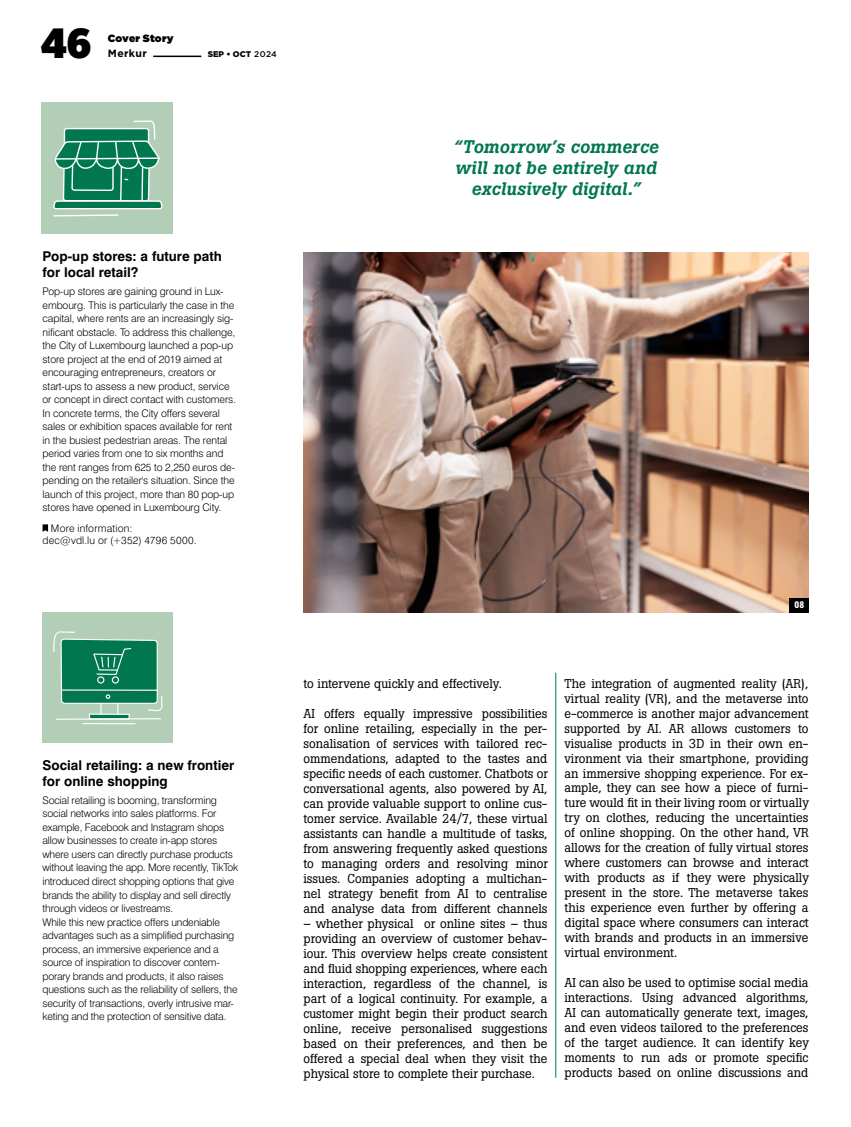
<style>
.page{position:relative;width:851px;height:1127px;background:#fff}
.page>*{position:absolute;margin:0;border:0;box-sizing:border-box;transform-origin:0 0}
.t1{font:900 42px "Gotham Narrow";color:#000}
.t2{font:italic 500 18px/21px "Boton Pro";letter-spacing:.005em;color:#00774e;text-align:center}
.t3{font:700 13.5px/16.5px "Swiss 721 BT";color:#000}
.t4{font:12.75px/15px "Boton Pro";color:#000;text-align:justify}
.t5{font:300 10.5px/13.5px "Swiss 721 BT";letter-spacing:-.02em;color:#000}
.t6{font:300 10.5px/12px "Swiss 721 BT";letter-spacing:.02em;color:#000}
.t7{font:10.5px "Gotham Ultra";letter-spacing:.02em;color:#000}
.t8{font:700 10.5px "Gotham";letter-spacing:.035em;color:#000}
.t9{font:900 condensed 9px "Swiss 721 BT";color:#fff}
.t10{font:900 8.25px "Gotham";color:#000}
.s1{font-weight:500}
</style>
<div class="page">
<hr style="left:153px;top:56px;width:48px;height:1px;background:#000">
<svg style="left:43px;top:524px;width:5px;height:8px"></svg>
<hr style="left:555px;top:673px;width:1px;height:405px;background:#00774e">
<img style="left:303px;top:253px;width:505px;height:360px">
<div style="left:789px;top:598px;width:19px;height:15px;background:#000"></div>
<div style="left:43px;top:613px;width:130px;height:130px;background:#b3ceb6"></div>
<div style="left:41px;top:102px;width:132px;height:132px;background:#b3ceb6"></div>
<svg style="left:53px;top:120px;width:110px;height:97px"></svg>
<svg style="left:53px;top:631px;width:110px;height:94px"></svg>
<h1 class="t1" style="left:41px;top:14px;width:52px">46</h1>
<p class="t7" style="left:108px;top:33px;width:67px">Cover Story</p>
<p class="t8" style="left:108px;top:48px;width:40px">Merkur</p>
<p class="t10" style="left:208px;top:50px;width:70px">SEP • OCT <span class="s1">2024</span></p>
<p class="t3" style="left:43px;top:248px;width:181px">Pop-up stores: a future path for local retail?</p>
<p class="t5" style="left:43px;top:284px;width:195px">Pop-up stores are gaining ground in Lux&shy;embourg. This is particularly the case in the capital, where rents are an increasingly sig&shy;nificant obstacle. To address this challenge, the City of Luxembourg launched a pop-up store project at the end of 2019 aimed at encouraging entrepreneurs, creators or start-ups to assess a new product, service or concept in direct contact with customers.<br>In concrete terms, the City offers several sales or exhibition spaces available for rent in the busiest pedestrian areas. The rental period varies from one to six months and the rent ranges from 625 to 2,250 euros de&shy;pending on the retailer's situation. Since the launch of this project, more than 80 pop-up stores have opened in Luxembourg City.</p>
<p class="t6" style="left:43px;top:522px;width:155px;text-indent:8px">More information:<br>dec@vdl.lu or (+352) 4796 5000.</p>
<p class="t3" style="left:43px;top:756px;width:193px">Social retailing: a new frontier for online shopping</p>
<p class="t5" style="left:43px;top:793px;width:197px">Social retailing is booming, transforming social networks into sales platforms. For example, Facebook and Instagram shops allow businesses to create in-app stores where users can directly purchase products without leaving the app. More recently, TikTok introduced direct shopping options that give brands the ability to display and sell directly through videos or livestreams.<br>While this new practice offers undeniable advantages such as a simplified purchasing process, an immersive experience and a source of inspiration to discover contem&shy;porary brands and products, it also raises questions such as the reliability of sellers, the security of transactions, overly intrusive mar&shy;keting and the protection of sensitive data.</p>
<h2 class="t2" style="left:453px;top:136px;width:206px">“Tomorrow’s commerce will not be entirely and exclusively digital.”</h2>
<p class="t9" style="left:794px;top:600px;width:11px">08</p>
<p class="t4" style="left:303px;top:676px;width:200px">to intervene quickly and effectively.</p>
<p class="t4" style="left:303px;top:706px;width:246px">AI offers equally impressive possibilities for online retailing, especially in the per&shy;sonalisation of services with tailored rec&shy;ommendations, adapted to the tastes and specific needs of each customer. Chatbots or conversational agents, also powered by AI, can provide valuable support to online cus&shy;tomer service. Available 24/7, these virtual assistants can handle a multitude of tasks, from answering frequently asked questions to managing orders and resolving minor issues. Companies adopting a multichan&shy;nel strategy benefit from AI to centralise and analyse data from different channels</p>
<p class="t4" style="left:303px;top:916px;width:246px">– whether physical or online sites – thus providing an overview of customer behav&shy;iour. This overview helps create consistent and fluid shopping experiences, where each interaction, regardless of the channel, is part of a logical continuity. For example, a customer might begin their product search online, receive personalised suggestions based on their preferences, and then be offered a special deal when they visit the physical store to complete their purchase.</p>
<p class="t4" style="left:564px;top:675px;width:246px">The integration of augmented reality (AR), virtual reality (VR), and the metaverse into e-commerce is another major advancement supported by AI. AR allows customers to visualise products in 3D in their own en&shy;vironment via their smartphone, providing an immersive shopping experience. For ex&shy;ample, they can see how a piece of furni&shy;ture would fit in their living room or virtually try on clothes, reducing the uncertainties of online shopping. On the other hand, VR allows for the creation of fully virtual stores where customers can browse and interact with products as if they were physically present in the store. The metaverse takes this experience even further by offering a digital space where consumers can interact with brands and products in an immersive virtual environment.</p>
<p class="t4" style="left:564px;top:975px;width:246px">AI can also be used to optimise social media interactions. Using advanced algorithms, AI can automatically generate text, images, and even videos tailored to the preferences of the target audience. It can identify key moments to run ads or promote specific products based on online discussions and</p>
</div>
